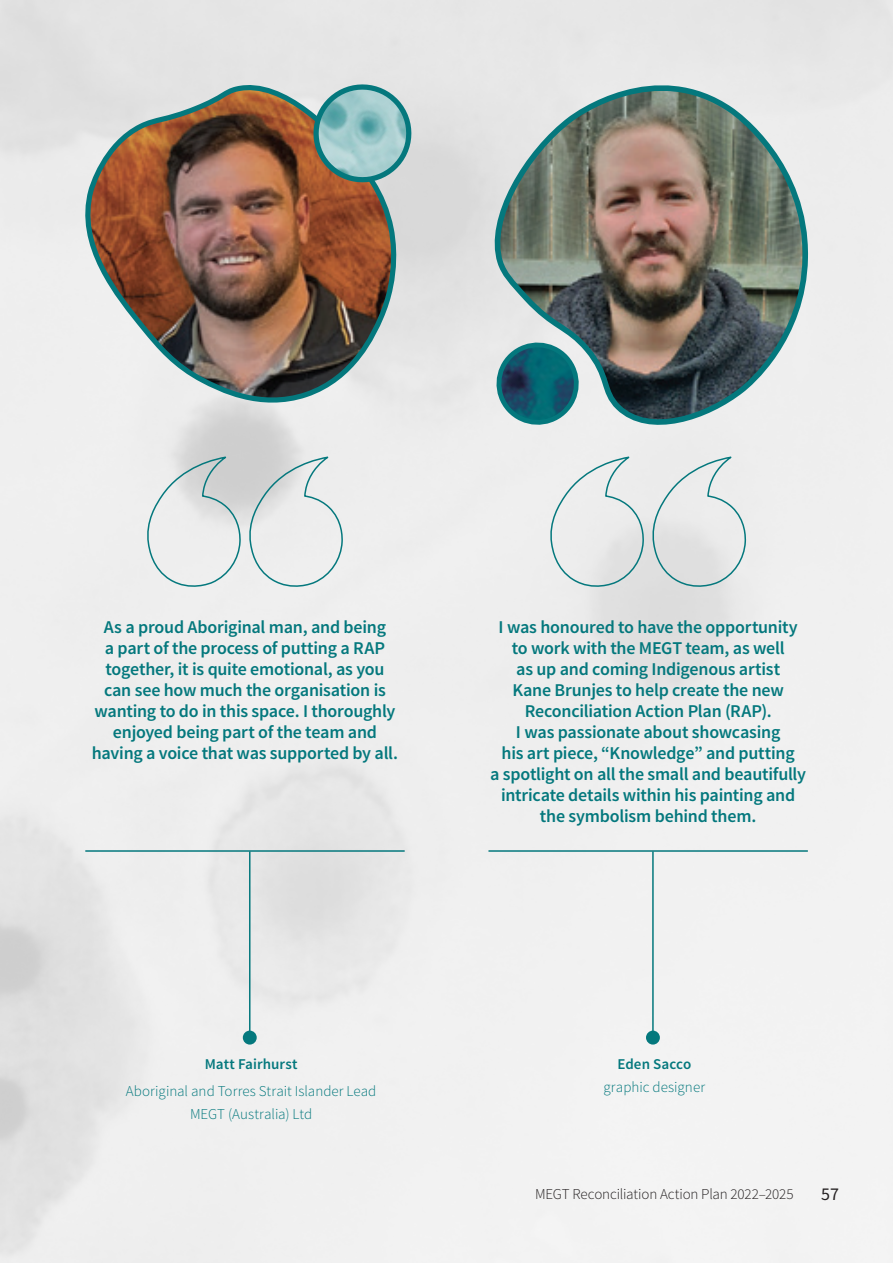
<style>
.page{position:relative;width:893px;height:1263px;background:#fff}
.page>*{position:absolute;margin:0;border:0;box-sizing:border-box;transform-origin:0 0}
.B1_Body_copy{font:600 18px/21px "Source Sans Pro";letter-spacing:-.015em;color:#04787d;text-align:center}
.t1{font:18px "Source Sans Pro";color:#231f20}
.B1_Body_copy-2{font:300 15px "Source Sans Pro";color:#04787d}
.t2{font:300 15px "Source Sans Pro";letter-spacing:-.01em;color:#231f20}
.B1_Body_copy-3{font:600 15px "Source Sans Pro";letter-spacing:.005em;color:#04787d}
</style>
<div class="page">
<img style="left:0;top:0;width:893px;height:1263px">
<hr style="left:249px;top:851px;width:1px;height:186px;background:#04787d">
<div style="left:243px;top:1030px;width:14px;height:14px;background:#04787d;border-radius:50%"></div>
<svg style="left:145px;top:455px;width:199px;height:139px"></svg>
<hr style="left:488px;top:850px;width:320px;height:2px;background:#04787d">
<hr style="left:652px;top:851px;width:2px;height:186px;background:#04787d">
<div style="left:646px;top:1030px;width:14px;height:14px;background:#04787d;border-radius:50%"></div>
<svg style="left:548px;top:455px;width:199px;height:139px"></svg>
<hr style="left:85px;top:850px;width:320px;height:2px;background:#04787d">
<img style="left:486px;top:58px;width:323px;height:379px">
<img style="left:76px;top:72px;width:324px;height:344px">
<svg style="left:305px;top:76px;width:115px;height:109px"></svg>
<svg style="left:489px;top:335px;width:97px;height:92px"></svg>
<p class="B1_Body_copy" style="left:92px;top:617px;width:308px">As a proud Aboriginal man, and being<br>a part of the process of putting a RAP together, it is quite emotional, as you can see how much the organisation is wanting to do in this space. I thoroughly enjoyed being part of the team and having a voice that was supported by all.</p>
<p class="B1_Body_copy-3" style="left:205px;top:1055px;width:94px">Matt Fairhurst</p>
<p class="B1_Body_copy-2" style="left:126px;top:1082px;width:252px">Aboriginal and Torres Strait Islander Lead</p>
<p class="B1_Body_copy-2" style="left:190px;top:1105px;width:124px">MEGT (Australia) Ltd</p>
<p class="B1_Body_copy" style="left:490px;top:617px;width:317px">I was honoured to have the opportunity to work with the MEGT team, as well<br>as up and coming Indigenous artist<br>Kane Brunjes to help create the new Reconciliation Action Plan (RAP).<br>I was passionate about showcasing<br>his art piece, “Knowledge” and putting<br>a spotlight on all the small and beautifully intricate details within his painting and the symbolism behind them.</p>
<p class="B1_Body_copy-3" style="left:617px;top:1055px;width:75px">Eden Sacco</p>
<p class="B1_Body_copy-2" style="left:604px;top:1078px;width:103px">graphic designer</p>
<p class="t2" style="left:535px;top:1185px;width:260px">MEGT Reconciliation Action Plan 2022–2025</p>
<p class="t1" style="left:821px;top:1183px;width:19px">57</p>
</div>
